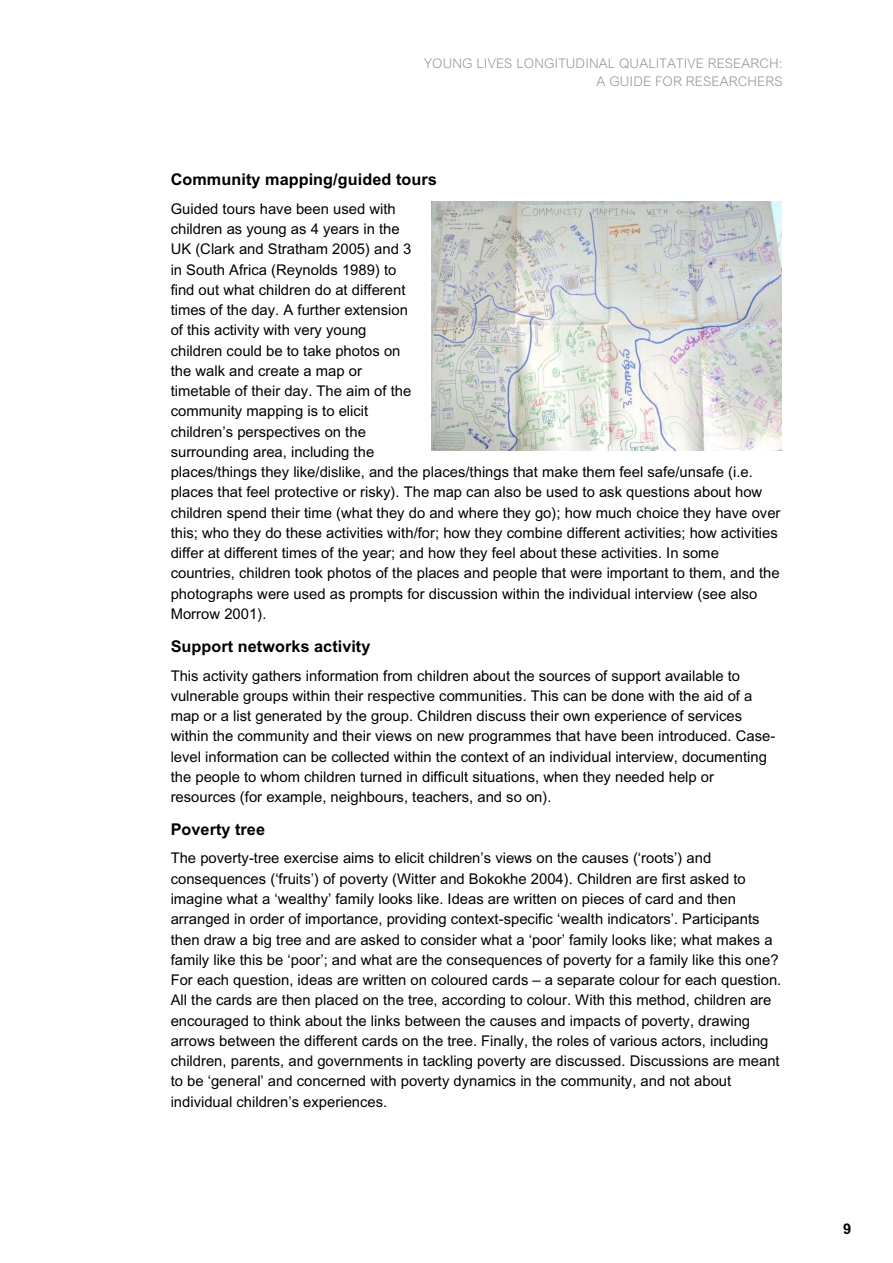
<style>
.page{position:relative;width:893px;height:1263px;background:#fff}
.page>*{position:absolute;margin:0;border:0;box-sizing:border-box;transform-origin:0 0}
.t1{font:700 16.2px "Arial";letter-spacing:.005em;color:#000}
.t2{font:14.7px/20.2px "Arial";letter-spacing:.005em;color:#000}
.t3{font:700 14.7px "Arial";color:#000}
.t4{font:300 13.35px/18px "Arial";letter-spacing:.01em;color:#999;text-align:right}
</style>
<div class="page">
<img style="left:431px;top:202px;width:350px;height:248px">
<p class="t4" style="left:424px;top:56px;width:360px">YOUNG LIVES LONGITUDINAL QUALITATIVE RESEARCH:<br>A GUIDE FOR RESEARCHERS</p>
<p class="t1" style="left:171px;top:173px;width:268px">Community mapping/guided tours</p>
<p class="t2" style="left:171px;top:200px;width:611px">Guided tours have been used with<br>children as young as 4 years in the<br>UK (Clark and Stratham 2005) and 3<br>in South Africa (Reynolds 1989) to<br>find out what children do at different<br>times of the day. A further extension<br>of this activity with very young<br>children could be to take photos on<br>the walk and create a map or<br>timetable of their day. The aim of the<br>community mapping is to elicit<br>children’s perspectives on the<br>surrounding area, including the<br>places/things they like/dislike, and the places/things that make them feel safe/unsafe (i.e. places that feel protective or risky). The map can also be used to ask questions about how children spend their time (what they do and where they go); how much choice they have over this; who they do these activities with/for; how they combine different activities; how activities differ at different times of the year; and how they feel about these activities. In some countries, children took photos of the places and people that were important to them, and the photographs were used as prompts for discussion within the individual interview (see also Morrow 2001).</p>
<p class="t1" style="left:171px;top:640px;width:201px">Support networks activity</p>
<p class="t2" style="left:171px;top:667px;width:606px">This activity gathers information from children about the sources of support available to vulnerable groups within their respective communities. This can be done with the aid of a map or a list generated by the group. Children discuss their own experience of services within the community and their views on new programmes that have been introduced. Case&shy;level information can be collected within the context of an individual interview, documenting the people to whom children turned in difficult situations, when they needed help or resources (for example, neighbours, teachers, and so on).</p>
<p class="t1" style="left:171px;top:823px;width:96px">Poverty tree</p>
<p class="t2" style="left:171px;top:849px;width:612px">The poverty-tree exercise aims to elicit children’s views on the causes (‘roots’) and consequences (‘fruits’) of poverty (Witter and Bokokhe 2004). Children are first asked to imagine what a ‘wealthy’ family looks like. Ideas are written on pieces of card and then arranged in order of importance, providing context-specific ‘wealth indicators’. Participants then draw a big tree and are asked to consider what a ‘poor’ family looks like; what makes a family like this be ‘poor’; and what are the consequences of poverty for a family like this one?<br>For each question, ideas are written on coloured cards – a separate colour for each question.<br>All the cards are then placed on the tree, according to colour. With this method, children are encouraged to think about the links between the causes and impacts of poverty, drawing arrows between the different cards on the tree. Finally, the roles of various actors, including children, parents, and governments in tackling poverty are discussed. Discussions are meant to be ‘general’ and concerned with poverty dynamics in the community, and not about individual children’s experiences.</p>
<p class="t3" style="left:843px;top:1224px;width:10px">9</p>
</div>
